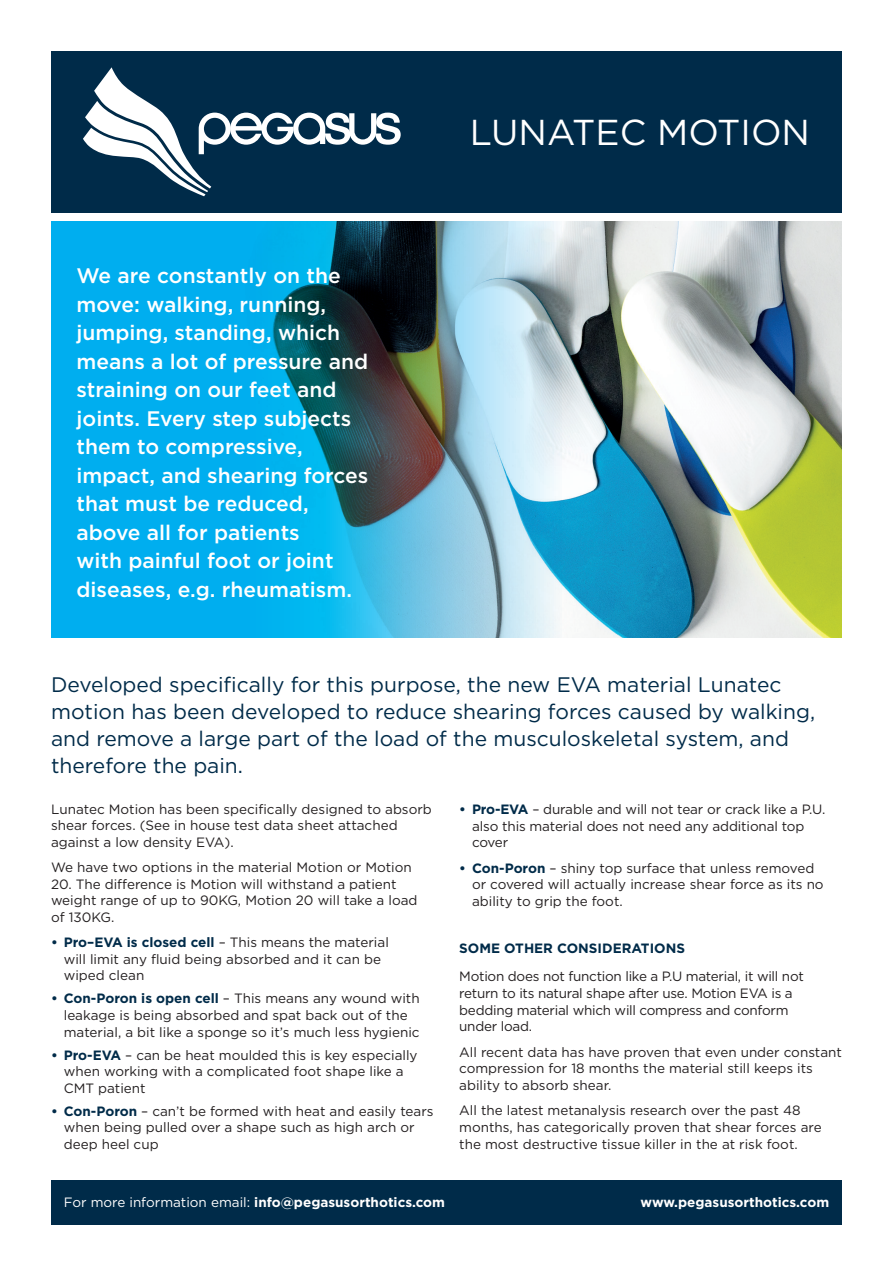
<style>
.page{position:relative;width:893px;height:1263px;background:#fff}
.page>*{position:absolute;margin:0;border:0;box-sizing:border-box;transform-origin:0 0}
.t1{font:36px "Gotham";color:#fff}
.t2{font:500 21px/28.5px "Gotham";color:#fff}
.t3{font:21px/27px "Gotham";color:#002b49}
.t4{font:13.5px/16.6px "Gotham";color:#231f20}
.t5{font:13.5px/16.8px "Gotham";letter-spacing:-.02em;color:#231f20}
.t6{font:700 13.5px "Gotham";color:#fff}
.t7{font:700 13.5px "Gotham";color:#002b49}
.s1{font-weight:700;color:#002b49}
.s2{font-weight:400}
</style>
<div class="page">
<img style="left:561px;top:221px;width:281px;height:417px">
<img style="left:51px;top:221px;width:510px;height:417px">
<div style="left:51px;top:51px;width:791px;height:162px;background:#002b49"></div>
<div style="left:51px;top:1180px;width:791px;height:45px;background:#002b49"></div>
<svg style="left:83px;top:67px;width:318px;height:129px"></svg>
<p class="t2" style="left:77px;top:261px;width:293px">We are constantly on the move: walking, running, jumping, standing, which means a lot of pressure and straining on our feet and joints. Every step subjects them to compressive, impact, and shearing forces that must be reduced, above all for patients<br>with painful foot or joint diseases, e.g. rheumatism.</p>
<p class="t1" style="left:470px;top:112px;width:342px">LUNATEC MOTION</p>
<p class="t3" style="left:51px;top:671px;width:766px">Developed specifically for this purpose, the new EVA material Lunatec motion has been developed to reduce shearing forces caused by walking, and remove a large part of the load of the musculoskeletal system, and therefore the pain.</p>
<p class="t4" style="left:51px;top:800px;width:382px">Lunatec Motion has been specifically designed to absorb shear forces. (See in house test data sheet attached against a low density EVA).</p>
<p class="t4" style="left:51px;top:859px;width:362px">We have two options in the material Motion or Motion</p>
<p class="t4" style="left:51px;top:875px;width:368px">20. The difference is Motion will withstand a patient weight range of up to 90KG, Motion 20 will take a load of 130KG.</p>
<p class="t4" style="left:64px;top:934px;width:327px;text-indent:-13px"><span class="s1">• Pro–EVA is closed cell</span> – This means the material will limit any fluid being absorbed and it can be wiped clean</p>
<p class="t4" style="left:64px;top:990px;width:357px;text-indent:-13px"><span class="s1">• Con-Poron is open cell</span> – This means any wound with leakage is being absorbed and spat back out of the material, a bit like a sponge so it’s much less hygienic</p>
<p class="t4" style="left:64px;top:1046px;width:355px;text-indent:-13px"><span class="s1">• Pro-EVA</span> – can be heat moulded this is key especially when working with a complicated foot shape like a<br>CMT patient</p>
<p class="t4" style="left:64px;top:1102px;width:371px;text-indent:-13px"><span class="s1">• Con-Poron</span> – can’t be formed with heat and easily tears when being pulled over a shape such as high arch or deep heel cup</p>
<p class="t4" style="left:472px;top:800px;width:355px;text-indent:-13px"><span class="s1">• Pro-EVA</span> – durable and will not tear or crack like a P.U. also this material does not need any additional top cover</p>
<p class="t4" style="left:472px;top:859px;width:353px;text-indent:-13px"><span class="s1">• Con-Poron</span> – shiny top surface that unless removed or covered will actually increase shear force as its no ability to grip the foot.</p>
<p class="t7" style="left:459px;top:940px;width:227px">SOME OTHER CONSIDERATIONS</p>
<p class="t5" style="left:459px;top:967px;width:346px">Motion does not function like a P.U material, it will not return to its natural shape after use. Motion EVA is a bedding material which will compress and conform under load.</p>
<p class="t4" style="left:459px;top:1043px;width:384px">All recent data has have proven that even under constant compression for 18 months the material still keeps its ability to absorb shear.</p>
<p class="t4" style="left:459px;top:1102px;width:364px">All the latest metanalysis research over the past 48 months, has categorically proven that shear forces are the most destructive tissue killer in the at risk foot.</p>
<p class="t6" style="left:64px;top:1194px;width:383px"><span class="s2">For more information email:</span> info@pegasusorthotics.com</p>
<p class="t6" style="left:641px;top:1194px;width:190px">www.pegasusorthotics.com</p>
</div>
